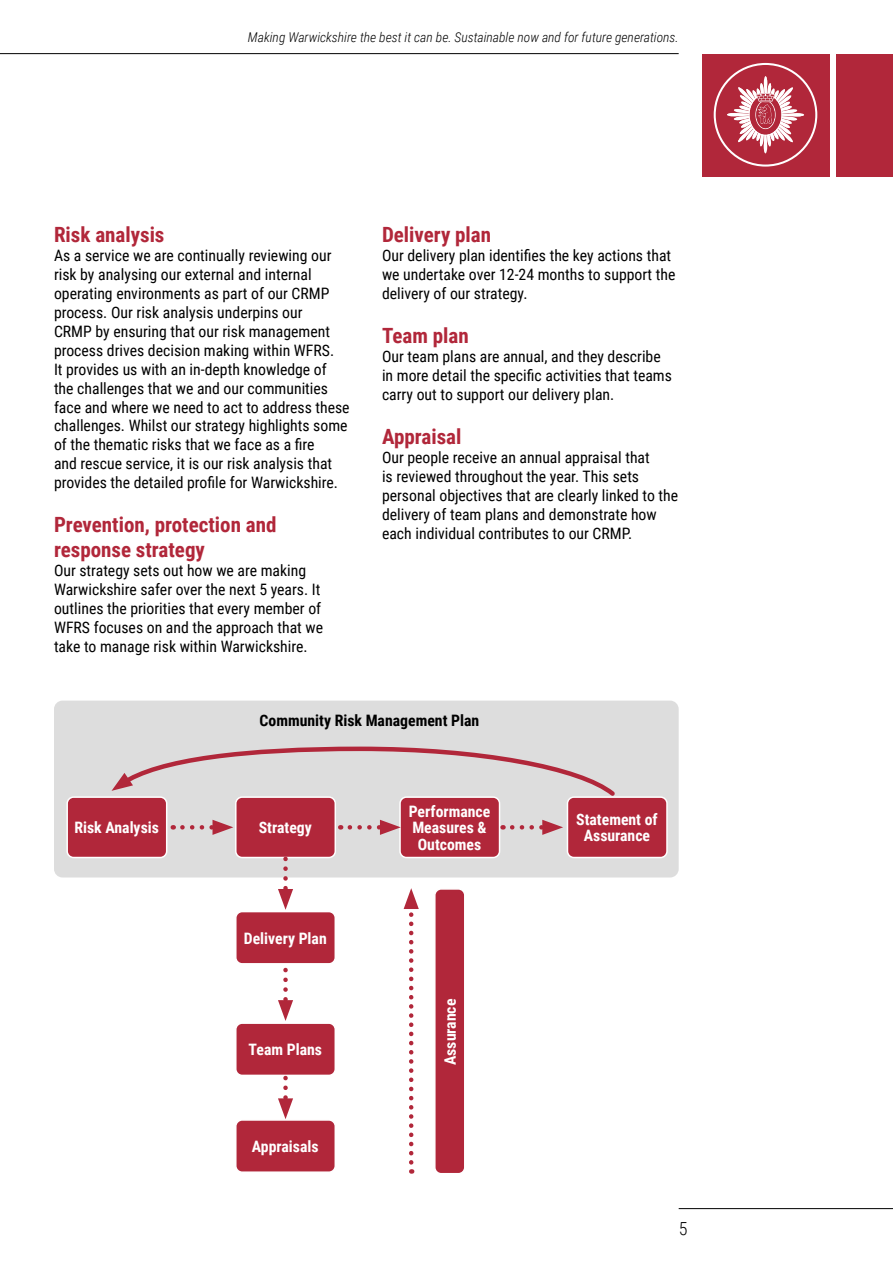
<style>
.page{position:relative;width:893px;height:1263px;background:#fff}
.page>*{position:absolute;margin:0;border:0;box-sizing:border-box;transform-origin:0 0}
.t1{font:700 21px/25.2px "Roboto Condensed";color:#b1273a}
.t2{font:300 18px "Roboto Condensed";color:#000}
.t3{font:15.75px/18.9px "Roboto Condensed";color:#000}
.t4{font:700 15.75px/16.5px "Roboto Condensed";color:#fff;text-align:center}
.t5{font:700 15.75px "Roboto Condensed";color:#000}
.t6{font:italic 300 13.5px "Roboto Condensed";color:#000}
</style>
<div class="page">
<div style="left:837px;top:54px;width:56px;height:122px;background:#b1273a"></div>
<div style="left:703px;top:54px;width:127px;height:122px;background:#b1273a"></div>
<svg style="left:709px;top:59px;width:113px;height:112px"></svg>
<div style="left:714px;top:63px;width:103px;height:104px;border:2px solid #fff;border-radius:50%"></div>
<svg style="left:727px;top:76px;width:77px;height:77px"></svg>
<hr style="left:679px;top:1208px;width:214px;height:1px;background:#000">
<hr style="left:0;top:53px;width:679px;height:1px;background:#000">
<div style="left:54px;top:701px;width:625px;height:176px;background:#ddd;border-radius:9px"></div>
<div style="left:67px;top:797px;width:100px;height:60px;background:#b1273a;border-radius:6px"></div>
<div style="left:66px;top:796px;width:101px;height:62px;border:2px solid #fff;border-radius:6px"></div>
<div style="left:236px;top:797px;width:99px;height:60px;background:#b1273a;border-radius:6px"></div>
<div style="left:235px;top:796px;width:101px;height:62px;border:2px solid #fff;border-radius:6px"></div>
<div style="left:236px;top:911px;width:99px;height:53px;background:#b1273a;border-radius:6px"></div>
<div style="left:235px;top:911px;width:101px;height:53px;border:2px solid #fff;border-radius:6px"></div>
<div style="left:236px;top:1023px;width:99px;height:52px;background:#b1273a;border-radius:6px"></div>
<div style="left:235px;top:1022px;width:101px;height:54px;border:2px solid #fff;border-radius:6px"></div>
<div style="left:236px;top:1120px;width:99px;height:52px;background:#b1273a;border-radius:6px"></div>
<div style="left:235px;top:1119px;width:101px;height:54px;border:2px solid #fff;border-radius:6px"></div>
<div style="left:435px;top:889px;width:30px;height:285px;background:#b1273a;border-radius:6px"></div>
<div style="left:434px;top:888px;width:31px;height:286px;border:2px solid #fff;border-radius:6px"></div>
<div style="left:400px;top:797px;width:100px;height:60px;background:#b1273a;border-radius:6px"></div>
<div style="left:399px;top:796px;width:101px;height:62px;border:2px solid #fff;border-radius:6px"></div>
<div style="left:567px;top:797px;width:100px;height:60px;background:#b1273a;border-radius:6px"></div>
<div style="left:567px;top:796px;width:101px;height:62px;border:2px solid #fff;border-radius:6px"></div>
<svg style="left:112px;top:746px;width:507px;height:54px"></svg>
<svg style="left:182px;top:820px;width:51px;height:15px"></svg>
<svg style="left:278px;top:859px;width:15px;height:51px"></svg>
<svg style="left:278px;top:970px;width:15px;height:51px"></svg>
<svg style="left:404px;top:888px;width:15px;height:274px"></svg>
<svg style="left:278px;top:1073px;width:15px;height:46px"></svg>
<svg style="left:350px;top:820px;width:51px;height:15px"></svg>
<svg style="left:512px;top:820px;width:51px;height:15px"></svg>
<p class="t6" style="left:248px;top:28px;width:432px">Making Warwickshire the best it can be. Sustainable now and for future generations.</p>
<h1 class="t1" style="left:54px;top:222px;width:112px">Risk analysis</h1>
<p class="t3" style="left:54px;top:246px;width:297px">As a service we are continually reviewing our risk by analysing our external and internal operating environments as part of our CRMP process. Our risk analysis underpins our<br>CRMP by ensuring that our risk management process drives decision making within WFRS.<br>It provides us with an in-depth knowledge of the challenges that we and our communities face and where we need to act to address these challenges. Whilst our strategy highlights some of the thematic risks that we face as a fire<br>and rescue service, it is our risk analysis that provides the detailed profile for Warwickshire.</p>
<h1 class="t1" style="left:54px;top:511px;width:224px">Prevention, protection and response strategy</h1>
<p class="t3" style="left:54px;top:561px;width:271px">Our strategy sets out how we are making Warwickshire safer over the next 5 years. It outlines the priorities that every member of WFRS focuses on and the approach that we take to manage risk within Warwickshire.</p>
<h1 class="t1" style="left:382px;top:222px;width:111px">Delivery plan</h1>
<p class="t3" style="left:382px;top:246px;width:295px">Our delivery plan identifies the key actions that we undertake over 12-24 months to support the delivery of our strategy.</p>
<h1 class="t1" style="left:382px;top:322px;width:88px">Team plan</h1>
<p class="t3" style="left:382px;top:346px;width:291px">Our team plans are annual, and they describe in more detail the specific activities that teams carry out to support our delivery plan.</p>
<h1 class="t1" style="left:382px;top:423px;width:81px">Appraisal</h1>
<p class="t3" style="left:382px;top:447px;width:298px">Our people receive an annual appraisal that<br>is reviewed throughout the year. This sets personal objectives that are clearly linked to the delivery of team plans and demonstrate how each individual contributes to our CRMP.</p>
<p class="t5" style="left:260px;top:709px;width:221px">Community Risk Management Plan</p>
<p class="t4" style="left:74px;top:819px;width:86px">Risk Analysis</p>
<p class="t4" style="left:259px;top:819px;width:55px">Strategy</p>
<p class="t4" style="left:244px;top:929px;width:84px">Delivery Plan</p>
<p class="t4" style="left:249px;top:1041px;width:75px">Team Plans</p>
<p class="t4" style="left:252px;top:1137px;width:68px">Appraisals</p>
<p class="t4" style="left:409px;top:802px;width:83px">Performance<br>Measures &amp;<br>Outcomes</p>
<p class="t4" style="left:576px;top:810px;width:83px">Statement of<br>Assurance</p>
<p class="t4" style="left:441px;top:1065px;width:68px;rotate:-90deg">Assurance</p>
<p class="t2" style="left:679px;top:1216px;width:10px">5</p>
</div>
